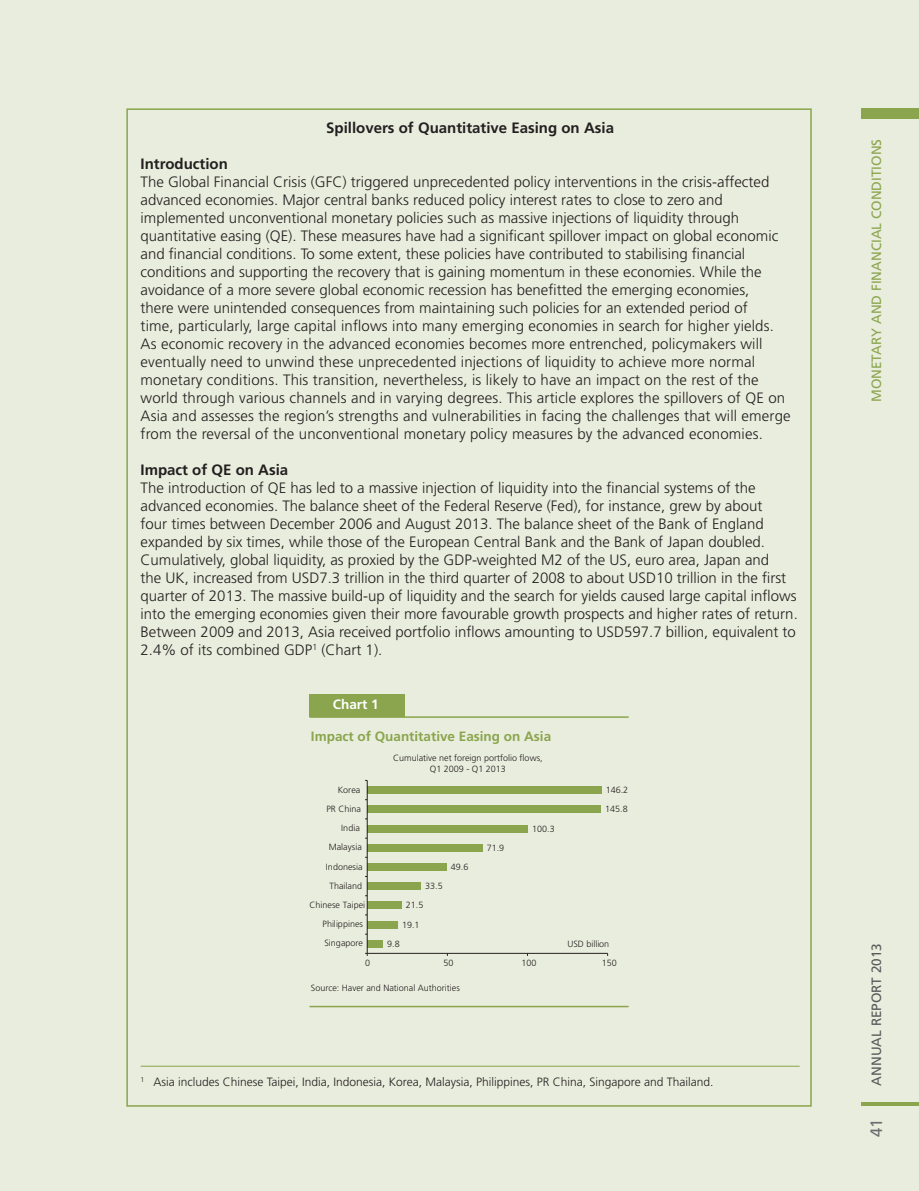
<style>
.page{position:relative;width:919px;height:1191px;background:#fff}
.page>*{position:absolute;margin:0;border:0;box-sizing:border-box;transform-origin:0 0}
.t1{font:16.5px "Frutiger";color:#6c6d70}
.t2{font:300 15px/18px "Frutiger";color:#231f20}
.t3{font:700 15px "Frutiger";color:#231f20}
.t4{font:700 13.5px "Frutiger";color:#8aa54d}
.t5{font:13.5px "Frutiger";color:#8aa54d}
.t6{font:13.5px "Frutiger";color:#57585a}
.t7{font:700 13.5px "Frutiger";color:#fff}
.t8{font:300 12px "Frutiger";color:#231f20}
.t9{font:300 9px/10.8px "Frutiger";color:#231f20;text-align:center}
</style>
<div class="page">
<div style="left:0;top:0;width:918px;height:1190px;background:#e9eddd"></div>
<hr style="left:860px;top:1102px;width:58px;height:3px;background:#8aa54d">
<div style="left:860px;top:108px;width:58px;height:11px;background:#8aa54d"></div>
<hr style="left:140px;top:1065px;width:659px;height:1px;background:#8aa54d">
<div style="left:309px;top:693px;width:96px;height:23px;background:#8aa54d"></div>
<hr style="left:309px;top:716px;width:319px;height:2px;background:#8aa54d">
<hr style="left:309px;top:1005px;width:319px;height:2px;background:#8aa54d">
<div style="left:367px;top:940px;width:16px;height:7px;background:#8aa54d"></div>
<div style="left:367px;top:920px;width:31px;height:8px;background:#8aa54d"></div>
<div style="left:367px;top:901px;width:34px;height:8px;background:#8aa54d"></div>
<div style="left:367px;top:882px;width:54px;height:8px;background:#8aa54d"></div>
<div style="left:367px;top:863px;width:79px;height:7px;background:#8aa54d"></div>
<div style="left:367px;top:844px;width:115px;height:7px;background:#8aa54d"></div>
<div style="left:367px;top:824px;width:161px;height:8px;background:#8aa54d"></div>
<div style="left:367px;top:805px;width:234px;height:8px;background:#8aa54d"></div>
<div style="left:367px;top:786px;width:234px;height:8px;background:#8aa54d"></div>
<hr style="left:367px;top:953px;width:240px;height:1px;background:#231f20">
<hr style="left:367px;top:780px;width:1px;height:173px;background:#231f20">
<p class="t3" style="left:326px;top:119px;width:289px">Spillovers of Quantitative Easing on Asia</p>
<p class="t3" style="left:140px;top:155px;width:89px">Introduction</p>
<p class="t2" style="left:140px;top:173px;width:651px">The Global Financial Crisis (GFC) triggered unprecedented policy interventions in the crisis-affected advanced economies. Major central banks reduced policy interest rates to close to zero and implemented unconventional monetary policies such as massive injections of liquidity through quantitative easing (QE). These measures have had a significant spillover impact on global economic and financial conditions. To some extent, these policies have contributed to stabilising financial conditions and supporting the recovery that is gaining momentum in these economies. While the avoidance of a more severe global economic recession has benefitted the emerging economies,<br>there were unintended consequences from maintaining such policies for an extended period of<br>time, particularly, large capital inflows into many emerging economies in search for higher yields.<br>As economic recovery in the advanced economies becomes more entrenched, policymakers will eventually need to unwind these unprecedented injections of liquidity to achieve more normal monetary conditions. This transition, nevertheless, is likely to have an impact on the rest of the world through various channels and in varying degrees. This article explores the spillovers of QE on Asia and assesses the region’s strengths and vulnerabilities in facing the challenges that will emerge from the reversal of the unconventional monetary policy measures by the advanced economies.</p>
<p class="t3" style="left:140px;top:461px;width:149px">Impact of QE on Asia</p>
<p class="t2" style="left:140px;top:479px;width:658px">The introduction of QE has led to a massive injection of liquidity into the financial systems of the advanced economies. The balance sheet of the Federal Reserve (Fed), for instance, grew by about<br>four times between December 2006 and August 2013. The balance sheet of the Bank of England expanded by six times, while those of the European Central Bank and the Bank of Japan doubled.<br>Cumulatively, global liquidity, as proxied by the GDP-weighted M2 of the US, euro area, Japan and<br>the UK, increased from USD7.3 trillion in the third quarter of 2008 to about USD10 trillion in the first quarter of 2013. The massive build-up of liquidity and the search for yields caused large capital inflows into the emerging economies given their more favourable growth prospects and higher rates of return.<br>Between 2009 and 2013, Asia received portfolio inflows amounting to USD597.7 billion, equivalent to 2.4% of its combined GDP<sup>1</sup> (Chart 1).</p>
<p class="t7" style="left:333px;top:696px;width:47px">Chart 1</p>
<p class="t4" style="left:311px;top:729px;width:242px">Impact of Quantitative Easing on Asia</p>
<p class="t9" style="left:393px;top:752px;width:151px">Cumulative net foreign portfolio flows,<br>Q1 2009 - Q1 2013</p>
<p class="t9" style="left:338px;top:784px;width:24px">Korea</p>
<p class="t9" style="left:326px;top:803px;width:36px">PR China</p>
<p class="t9" style="left:341px;top:822px;width:20px">India</p>
<p class="t9" style="left:532px;top:823px;width:24px">100.3</p>
<p class="t9" style="left:329px;top:842px;width:35px">Malaysia</p>
<p class="t9" style="left:486px;top:842px;width:19px">71.9</p>
<p class="t9" style="left:326px;top:861px;width:38px">Indonesia</p>
<p class="t9" style="left:451px;top:861px;width:19px">49.6</p>
<p class="t9" style="left:329px;top:880px;width:34px">Thailand</p>
<p class="t9" style="left:425px;top:880px;width:19px">33.5</p>
<p class="t9" style="left:309px;top:899px;width:57px">Chinese Taipei</p>
<p class="t9" style="left:406px;top:900px;width:19px">21.5</p>
<p class="t9" style="left:322px;top:918px;width:42px">Philippines</p>
<p class="t9" style="left:402px;top:919px;width:19px">19.1</p>
<p class="t9" style="left:324px;top:938px;width:40px">Singapore</p>
<p class="t9" style="left:387px;top:938px;width:14px">9.8</p>
<p class="t9" style="left:605px;top:784px;width:24px">146.2</p>
<p class="t9" style="left:605px;top:804px;width:24px">145.8</p>
<p class="t9" style="left:567px;top:938px;width:43px">USD billion</p>
<p class="t9" style="left:365px;top:957px;width:7px">0</p>
<p class="t9" style="left:443px;top:957px;width:11px">50</p>
<p class="t9" style="left:521px;top:957px;width:17px">100</p>
<p class="t9" style="left:601px;top:957px;width:17px">150</p>
<p class="t9" style="left:311px;top:982px;width:150px">Source: Haver and National Authorities</p>
<p class="t8" style="left:140px;top:1074px;width:574px"><sup>1</sup> Asia includes Chinese Taipei, India, Indonesia, Korea, Malaysia, Philippines, PR China, Singapore and Thailand.</p>
<p class="t5" style="left:868px;top:402px;width:265px;rotate:-90deg">MONETARY AND FINANCIAL CONDITIONS</p>
<p class="t6" style="left:868px;top:1085px;width:144px;rotate:-90deg">ANNUAL REPORT 2013</p>
<p class="t1" style="left:866px;top:1137px;width:20px;rotate:-90deg">41</p>
</div>
